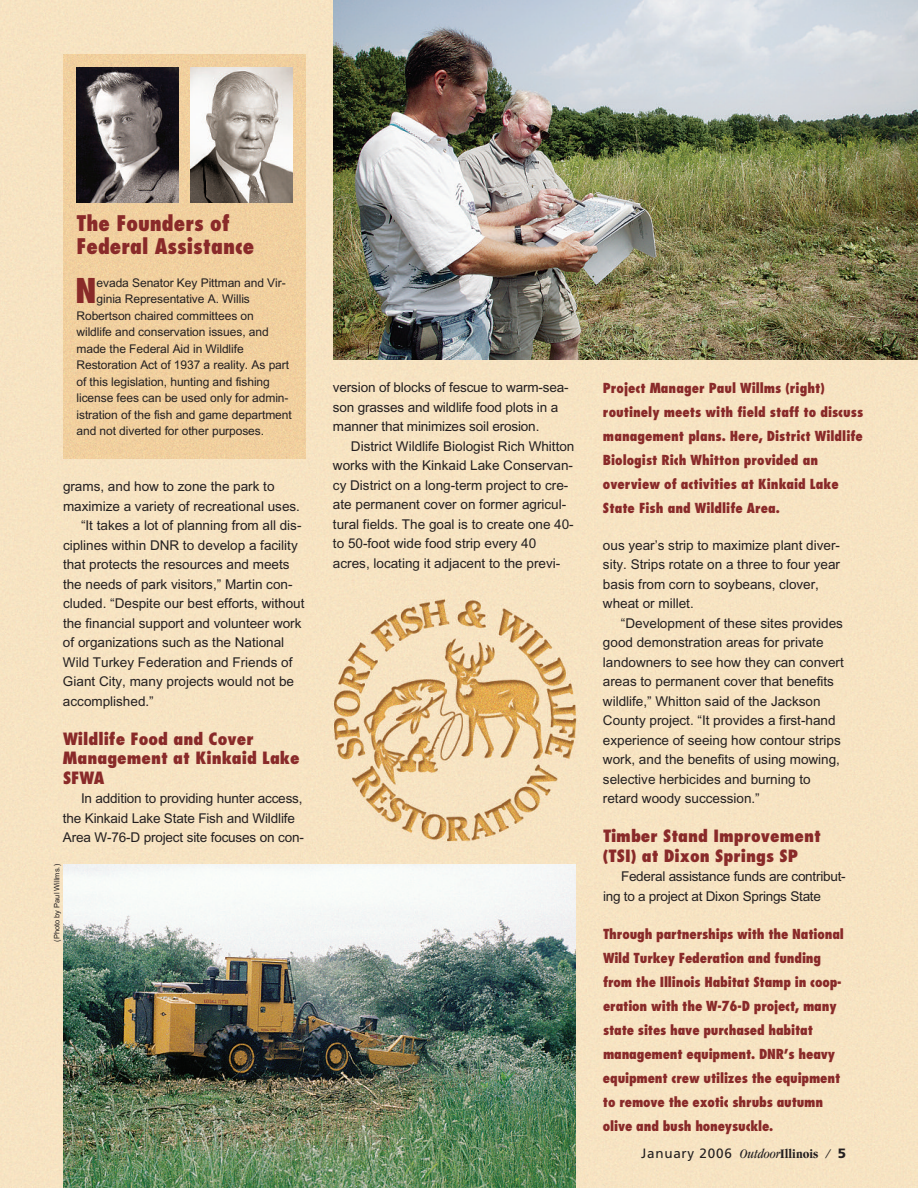
<style>
.page{position:relative;width:918px;height:1188px;background:#f7e3c2}
.page>*{position:absolute;margin:0;border:0;box-sizing:border-box;transform-origin:0 0}
.t1{font:800 condensed 33.3px "Futura";color:#892a29}
.t2{font:800 condensed 21px/22.5px "Futura";color:#892a29}
.t3{font:800 condensed 16.5px/19.5px "Futura";color:#892a29;scale:1.06 1}
.t4{font:13.5px/19.5px "Arial";color:#231f20}
.t5{font:800 condensed 13.5px/24px "Futura";letter-spacing:-.01em;color:#892a29}
.t6{font:13.5px "Frutiger";letter-spacing:.055em;color:#231f20}
.t7{font:12px "Arial";letter-spacing:-.005em;color:#231f20}
.t8{font:7.5px "Arial";color:#231f20}
.s1{font-family:"Garamond";font-style:italic;font-stretch:condensed}
.s2{font-family:"Garamond";font-weight:700;font-stretch:condensed}
.s3{font-weight:900}
</style>
<div class="page">
<img style="left:63px;top:54px;width:243px;height:405px">
<img style="left:333px;top:0;width:585px;height:360px">
<img style="left:190px;top:68px;width:102px;height:134px">
<img style="left:76px;top:68px;width:102px;height:134px">
<img style="left:63px;top:864px;width:513px;height:324px">
<h2 class="t2" style="left:76px;top:214px;width:179px">The Founders of<br>Federal Assistance</h2>
<h1 class="t1" style="left:75px;top:277px;width:23px">N</h1>
<p class="t7" style="left:97px;top:278px;width:191px">evada Senator Key Pittman and Vir-</p>
<p class="t7" style="left:97px;top:295px;width:155px">ginia Representative A. Willis</p>
<p class="t7" style="left:76px;top:311px;width:179px">Robertson chaired committees on</p>
<p class="t7" style="left:76px;top:328px;width:194px">wildlife and conservation issues, and</p>
<p class="t7" style="left:76px;top:344px;width:169px">made the Federal Aid in Wildlife</p>
<p class="t7" style="left:77px;top:361px;width:214px">Restoration Act of 1937 a reality. As part</p>
<p class="t7" style="left:77px;top:377px;width:195px">of this legislation, hunting and fishing</p>
<p class="t7" style="left:76px;top:394px;width:214px">license fees can be used only for admin-</p>
<p class="t7" style="left:76px;top:410px;width:217px">istration of the fish and game department</p>
<p class="t7" style="left:76px;top:427px;width:189px">and not diverted for other purposes.</p>
<p class="t4" style="left:63px;top:478px;width:213px">grams, and how to zone the park to</p>
<p class="t4" style="left:63px;top:497px;width:239px">maximize a variety of recreational uses.</p>
<p class="t4" style="left:81px;top:517px;width:222px">“It takes a lot of planning from all dis-</p>
<p class="t4" style="left:63px;top:536px;width:236px">ciplines within DNR to develop a facility</p>
<p class="t4" style="left:63px;top:556px;width:228px">that protects the resources and meets</p>
<p class="t4" style="left:63px;top:575px;width:231px">the needs of park visitors,” Martin con-</p>
<p class="t4" style="left:63px;top:595px;width:243px">cluded. “Despite our best efforts, without</p>
<p class="t4" style="left:63px;top:614px;width:240px">the financial support and volunteer work</p>
<p class="t4" style="left:63px;top:634px;width:223px">of organizations such as the National</p>
<p class="t4" style="left:63px;top:653px;width:231px">Wild Turkey Federation and Friends of</p>
<p class="t4" style="left:63px;top:673px;width:233px">Giant City, many projects would not be</p>
<p class="t4" style="left:63px;top:692px;width:92px">accomplished.”</p>
<p class="t3" style="left:63px;top:730px;width:225px">Wildlife Food and Cover<br>Management at Kinkaid Lake<br>SFWA</p>
<p class="t4" style="left:63px;top:790px;width:242px;text-indent:18px">In addition to providing hunter access, the Kinkaid Lake State Fish and Wildlife<br>Area W-76-D project site focuses on con-</p>
<p class="t8" style="left:54px;top:942px;width:79px;rotate:-90deg">(Photo by Paul Willms.)</p>
<p class="t4" style="left:333px;top:379px;width:237px">version of blocks of fescue to warm-sea&shy;son grasses and wildlife food plots in a manner that minimizes soil erosion.</p>
<p class="t4" style="left:333px;top:437px;width:243px;text-indent:18px">District Wildlife Biologist Rich Whitton works with the Kinkaid Lake Conservan&shy;cy District on a long-term project to cre&shy;ate permanent cover on former agricul&shy;tural fields. The goal is to create one 40- to 50-foot wide food strip every 40 acres, locating it adjacent to the previ-</p>
<p class="t5" style="left:603px;top:377px;width:262px">Project Manager Paul Willms (right) routinely meets with field staff to discuss management plans. Here, District Wildlife Biologist Rich Whitton provided an overview of activities at Kinkaid Lake State Fish and Wildlife Area.</p>
<p class="t4" style="left:603px;top:536px;width:239px">ous year’s strip to maximize plant diver&shy;sity. Strips rotate on a three to four year basis from corn to soybeans, clover, wheat or millet.</p>
<p class="t4" style="left:603px;top:614px;width:242px;text-indent:18px">“Development of these sites provides good demonstration areas for private landowners to see how they can convert areas to permanent cover that benefits wildlife,” Whitton said of the Jackson County project. “It provides a first-hand experience of seeing how contour strips work, and the benefits of using mowing, selective herbicides and burning to retard woody succession.”</p>
<p class="t3" style="left:603px;top:828px;width:207px">Timber Stand Improvement (TSI) at Dixon Springs SP</p>
<p class="t4" style="left:603px;top:868px;width:244px;text-indent:18px">Federal assistance funds are contribut&shy;ing to a project at Dixon Springs State</p>
<p class="t5" style="left:603px;top:923px;width:243px">Through partnerships with the National Wild Turkey Federation and funding from the Illinois Habitat Stamp in coop&shy;eration with the W-76-D project, many state sites have purchased habitat management equipment. DNR’s heavy equipment crew utilizes the equipment to remove the exotic shrubs autumn olive and bush honeysuckle.</p>
<p class="t6" style="left:641px;top:1148px;width:206px">January 2006 <span class="s1">Outdoor</span><span class="s2">Illinois</span> <span class="s1">/</span> <span class="s3">5</span></p>
</div>
